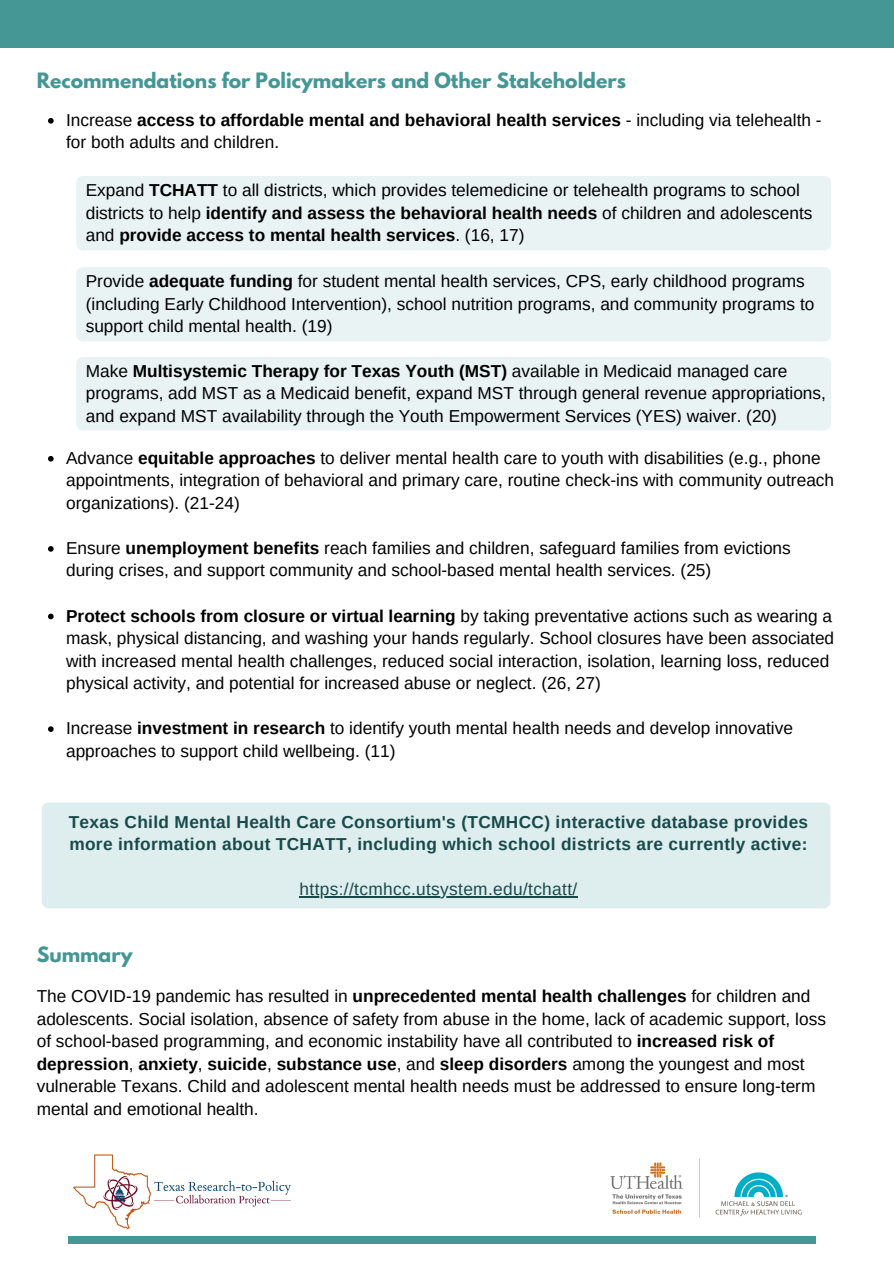
<style>
.page{position:relative;width:894px;height:1264px;background:#fff}
.page>*{position:absolute;margin:0;border:0;box-sizing:border-box;transform-origin:0 0}
.t1{font:700 18.75px "League Spartan";color:#449795}
.t2{font:17.25px/22.5px "Arimo";color:#000}
.t3{font:700 17.25px/22.5px "Arimo";letter-spacing:.02em;color:#194a4b}
.t4{font:17.25px "Arimo";letter-spacing:.02em;color:#194a4b}
.s1{font-weight:700}
</style>
<div class="page">
<div style="left:69px;top:1236px;width:746px;height:7px;background:#449795"></div>
<img style="left:610px;top:1158px;width:192px;height:60px">
<img style="left:73px;top:1154px;width:219px;height:75px">
<div style="left:0;top:0;width:893px;height:48px;background:#449795"></div>
<div style="left:42px;top:802px;width:788px;height:106px;background:#deeeee;border-radius:7px"></div>
<hr style="left:299px;top:896px;width:278px;height:1px;background:#194a4b">
<svg style="left:48px;top:118px;width:6px;height:6px"></svg>
<svg style="left:48px;top:456px;width:6px;height:5px"></svg>
<svg style="left:48px;top:546px;width:6px;height:5px"></svg>
<svg style="left:48px;top:613px;width:6px;height:6px"></svg>
<svg style="left:48px;top:726px;width:6px;height:6px"></svg>
<div style="left:76px;top:176px;width:754px;height:74px;background:#e9f3f3;border-radius:7px"></div>
<div style="left:76px;top:267px;width:754px;height:74px;background:#e9f3f3;border-radius:7px"></div>
<div style="left:76px;top:357px;width:754px;height:73px;background:#e9f3f3;border-radius:7px"></div>
<p class="t1" style="left:37px;top:71px;width:590px">Recommendations for Policymakers and Other Stakeholders</p>
<p class="t2" style="left:66px;top:109px;width:756px">Increase <span class="s1">access to affordable mental and behavioral health services</span> - including via telehealth - for both adults and children.</p>
<p class="t2" style="left:86px;top:179px;width:728px">Expand <span class="s1">TCHATT</span> to all districts, which provides telemedicine or telehealth programs to school districts to help <span class="s1">identify and assess the behavioral health needs</span> of children and adolescents and <span class="s1">provide access to mental health services</span>. (16, 17)</p>
<p class="t2" style="left:86px;top:270px;width:730px">Provide <span class="s1">adequate funding</span> for student mental health services, CPS, early childhood programs (including Early Childhood Intervention), school nutrition programs, and community programs to support child mental health. (19)</p>
<p class="t2" style="left:86px;top:360px;width:741px">Make <span class="s1">Multisystemic Therapy for Texas Youth (MST)</span> available in Medicaid managed care programs, add MST as a Medicaid benefit, expand MST through general revenue appropriations, and expand MST availability through the Youth Empowerment Services (YES) waiver. (20)</p>
<p class="t2" style="left:66px;top:446px;width:769px">Advance <span class="s1">equitable approaches</span> to deliver mental health care to youth with disabilities (e.g., phone appointments, integration of behavioral and primary care, routine check-ins with community outreach organizations). (21-24)</p>
<p class="t2" style="left:66px;top:536px;width:726px">Ensure <span class="s1">unemployment benefits</span> reach families and children, safeguard families from evictions during crises, and support community and school-based mental health services. (25)</p>
<p class="t2" style="left:66px;top:604px;width:769px"><span class="s1">Protect schools from closure or virtual learning</span> by taking preventative actions such as wearing a mask, physical distancing, and washing your hands regularly. School closures have been associated with increased mental health challenges, reduced social interaction, isolation, learning loss, reduced physical activity, and potential for increased abuse or neglect. (26, 27)</p>
<p class="t2" style="left:66px;top:717px;width:728px">Increase <span class="s1">investment in research</span> to identify youth mental health needs and develop innovative approaches to support child wellbeing. (11)</p>
<p class="t3" style="left:69px;top:810px;width:740px">Texas Child Mental Health Care Consortium's (TCMHCC) interactive database provides more information about TCHATT, including which school districts are currently active:</p>
<p class="t4" style="left:299px;top:879px;width:279px">https://tcmhcc.utsystem.edu/tchatt/</p>
<p class="t1" style="left:37px;top:944px;width:97px">Summary</p>
<p class="t2" style="left:37px;top:985px;width:790px">The COVID-19 pandemic has resulted in <span class="s1">unprecedented mental health challenges</span> for children and adolescents. Social isolation, absence of safety from abuse in the home, lack of academic support, loss of school-based programming, and economic instability have all contributed to <span class="s1">increased risk of depression</span>, <span class="s1">anxiety</span>, <span class="s1">suicide</span>, <span class="s1">substance use</span>, and <span class="s1">sleep disorders</span> among the youngest and most vulnerable Texans. Child and adolescent mental health needs must be addressed to ensure long-term mental and emotional health.</p>
</div>
